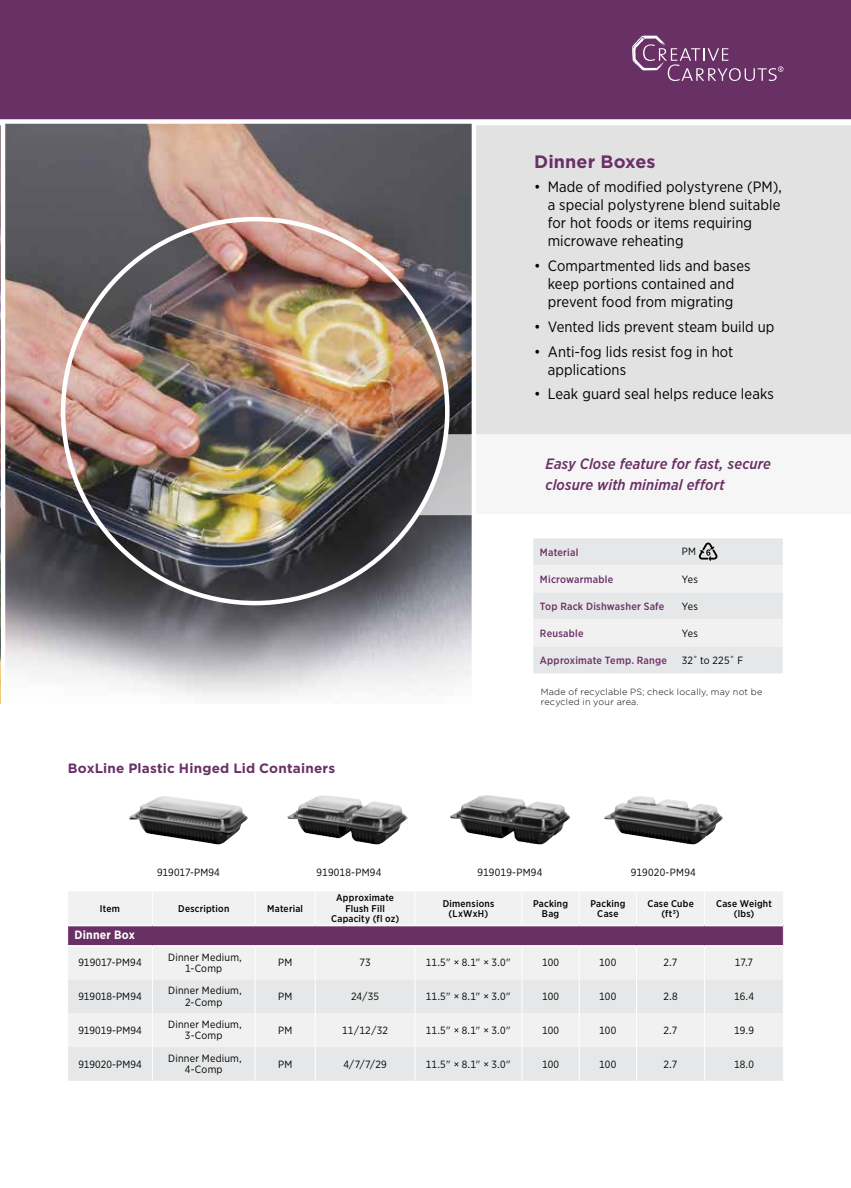
<style>
.page{position:relative;width:851px;height:1188px;background:#fff}
.page>*{position:absolute;margin:0;border:0;box-sizing:border-box;transform-origin:0 0}
.t1{font:700 18px "Gotham";letter-spacing:.005em;color:#693065}
.t2{font:15px/18px "Gotham Narrow";letter-spacing:.005em;color:#000}
.t3{font:italic 500 15px/21px "Gotham Narrow";letter-spacing:.01em;color:#693065}
.t4{font:700 13.5px "Gotham";letter-spacing:.015em;color:#693065}
.t5{font:700 12px "Gotham Narrow";letter-spacing:.02em;color:#fff}
.t6{font:10.5px/11.2px "Gotham Narrow";letter-spacing:.02em;color:#000;text-align:center}
.t7{font:500 10.5px "Gotham Narrow";letter-spacing:.025em;color:#693065}
.t8{font:500 9.75px/10.5px "Gotham Narrow";letter-spacing:.025em;color:#000;text-align:center}
.t9{font:300 9px/9.8px "Gotham";letter-spacing:.025em;color:#000}
</style>
<div class="page">
<div style="left:476px;top:125px;width:374px;height:309px;background:#e2e2e2"></div>
<img style="left:5px;top:124px;width:466px;height:572px">
<svg style="left:418px;top:434px;width:432px;height:81px"></svg>
<svg style="left:0;top:125px;width:1px;height:579px"></svg>
<svg style="left:533px;top:538px;width:249px;height:135px"></svg>
<div style="left:0;top:0;width:850px;height:124px;background:#693065"></div>
<svg style="left:632px;top:36px;width:151px;height:45px;background:#7b4877"></svg>
<img style="left:129px;top:796px;width:119px;height:48px">
<img style="left:287px;top:795px;width:120px;height:49px">
<img style="left:450px;top:795px;width:120px;height:49px">
<img style="left:604px;top:797px;width:119px;height:47px">
<div style="left:68px;top:892px;width:715px;height:88px;background:#f1f1f2"></div>
<div style="left:68px;top:926px;width:715px;height:20px;background:#693065"></div>
<svg style="left:68px;top:980px;width:715px;height:101px;fill:#e6e7e8"></svg>
<hr style="left:152px;top:891px;width:1px;height:34px;background:#fff">
<hr style="left:255px;top:891px;width:1px;height:34px;background:#fff">
<hr style="left:315px;top:891px;width:1px;height:34px;background:#fff">
<hr style="left:414px;top:891px;width:1px;height:34px;background:#fff">
<hr style="left:521px;top:891px;width:1px;height:34px;background:#fff">
<hr style="left:579px;top:891px;width:1px;height:34px;background:#fff">
<hr style="left:636px;top:891px;width:1px;height:34px;background:#fff">
<hr style="left:704px;top:891px;width:1px;height:34px;background:#fff">
<svg style="left:783px;top:926px;width:1px;height:20px"></svg>
<hr style="left:152px;top:947px;width:1px;height:33px;background:#fff">
<hr style="left:255px;top:947px;width:1px;height:33px;background:#fff">
<hr style="left:315px;top:947px;width:1px;height:33px;background:#fff">
<hr style="left:414px;top:947px;width:1px;height:33px;background:#fff">
<hr style="left:521px;top:947px;width:1px;height:33px;background:#fff">
<hr style="left:579px;top:947px;width:1px;height:33px;background:#fff">
<hr style="left:636px;top:947px;width:1px;height:33px;background:#fff">
<hr style="left:704px;top:947px;width:1px;height:33px;background:#fff">
<hr style="left:152px;top:980px;width:1px;height:33px;background:#fff">
<hr style="left:255px;top:980px;width:1px;height:33px;background:#fff">
<hr style="left:315px;top:980px;width:1px;height:33px;background:#fff">
<hr style="left:414px;top:980px;width:1px;height:33px;background:#fff">
<hr style="left:521px;top:980px;width:1px;height:33px;background:#fff">
<hr style="left:579px;top:980px;width:1px;height:33px;background:#fff">
<hr style="left:636px;top:980px;width:1px;height:33px;background:#fff">
<hr style="left:704px;top:980px;width:1px;height:33px;background:#fff">
<hr style="left:152px;top:1013px;width:1px;height:34px;background:#fff">
<hr style="left:255px;top:1013px;width:1px;height:34px;background:#fff">
<hr style="left:315px;top:1013px;width:1px;height:34px;background:#fff">
<hr style="left:414px;top:1013px;width:1px;height:34px;background:#fff">
<hr style="left:521px;top:1013px;width:1px;height:34px;background:#fff">
<hr style="left:579px;top:1013px;width:1px;height:34px;background:#fff">
<hr style="left:636px;top:1013px;width:1px;height:34px;background:#fff">
<hr style="left:704px;top:1013px;width:1px;height:34px;background:#fff">
<hr style="left:152px;top:1047px;width:1px;height:34px;background:#fff">
<hr style="left:255px;top:1047px;width:1px;height:34px;background:#fff">
<hr style="left:315px;top:1047px;width:1px;height:34px;background:#fff">
<hr style="left:414px;top:1047px;width:1px;height:34px;background:#fff">
<hr style="left:521px;top:1047px;width:1px;height:34px;background:#fff">
<hr style="left:579px;top:1047px;width:1px;height:34px;background:#fff">
<hr style="left:636px;top:1047px;width:1px;height:34px;background:#fff">
<hr style="left:704px;top:1047px;width:1px;height:34px;background:#fff">
<hr style="left:68px;top:925px;width:84px;height:1px;background:#fff">
<hr style="left:152px;top:925px;width:103px;height:1px;background:#fff">
<hr style="left:255px;top:925px;width:60px;height:1px;background:#fff">
<hr style="left:315px;top:925px;width:100px;height:1px;background:#fff">
<hr style="left:415px;top:925px;width:107px;height:1px;background:#fff">
<hr style="left:522px;top:925px;width:57px;height:1px;background:#fff">
<hr style="left:579px;top:925px;width:57px;height:1px;background:#fff">
<hr style="left:636px;top:925px;width:68px;height:1px;background:#fff">
<hr style="left:704px;top:925px;width:79px;height:1px;background:#fff">
<hr style="left:68px;top:945px;width:84px;height:2px;background:#fff">
<hr style="left:152px;top:945px;width:103px;height:2px;background:#fff">
<hr style="left:255px;top:945px;width:60px;height:2px;background:#fff">
<hr style="left:315px;top:945px;width:100px;height:2px;background:#fff">
<hr style="left:415px;top:945px;width:107px;height:2px;background:#fff">
<hr style="left:522px;top:945px;width:57px;height:2px;background:#fff">
<hr style="left:579px;top:945px;width:57px;height:2px;background:#fff">
<hr style="left:636px;top:945px;width:68px;height:2px;background:#fff">
<hr style="left:704px;top:945px;width:79px;height:2px;background:#fff">
<h1 class="t1" style="left:534px;top:151px;width:123px">Dinner Boxes</h1>
<h2 class="t2" style="left:547px;top:178px;width:236px;text-indent:-14px">• Made of modified polystyrene (PM), a special polystyrene blend suitable for hot foods or items requiring microwave reheating</h2>
<h2 class="t2" style="left:534px;top:256px;width:218px;text-align:center">• Compartmented lids and bases keep portions contained and prevent food from migrating</h2>
<h2 class="t2" style="left:534px;top:317px;width:242px">• Vented lids prevent steam build up</h2>
<h2 class="t2" style="left:547px;top:342px;width:187px;text-indent:-14px">• Anti-fog lids resist fog in hot applications</h2>
<h2 class="t2" style="left:534px;top:385px;width:241px">• Leak guard seal helps reduce leaks</h2>
<h2 class="t3" style="left:545px;top:453px;width:227px">Easy Close feature for fast, secure closure with minimal effort</h2>
<p class="t4" style="left:68px;top:761px;width:269px">BoxLine Plastic Hinged Lid Containers</p>
<p class="t7" style="left:540px;top:546px;width:40px">Material</p>
<p class="t6" style="left:681px;top:546px;width:16px">PM</p>
<p class="t7" style="left:540px;top:573px;width:75px">Microwarmable</p>
<p class="t6" style="left:681px;top:574px;width:18px">Yes</p>
<p class="t7" style="left:540px;top:600px;width:126px">Top Rack Dishwasher Safe</p>
<p class="t6" style="left:681px;top:601px;width:18px">Yes</p>
<p class="t7" style="left:540px;top:627px;width:45px">Reusable</p>
<p class="t6" style="left:681px;top:628px;width:18px">Yes</p>
<p class="t7" style="left:540px;top:654px;width:129px">Approximate Temp. Range</p>
<p class="t6" style="left:681px;top:655px;width:63px">32˚ to 225˚ F</p>
<p class="t9" style="left:540px;top:687px;width:223px">Made of recyclable PS; check locally, may not be recycled in your area.</p>
<p class="t6" style="left:157px;top:867px;width:64px">919017-PM94</p>
<p class="t6" style="left:316px;top:867px;width:66px">919018-PM94</p>
<p class="t6" style="left:477px;top:867px;width:66px">919019-PM94</p>
<p class="t6" style="left:630px;top:867px;width:67px">919020-PM94</p>
<p class="t8" style="left:100px;top:903px;width:22px">Item</p>
<p class="t8" style="left:178px;top:903px;width:53px">Description</p>
<p class="t8" style="left:267px;top:903px;width:37px">Material</p>
<p class="t8" style="left:331px;top:893px;width:70px">Approximate<br>Flush Fill<br>Capacity (fl oz)</p>
<p class="t8" style="left:442px;top:898px;width:53px">Dimensions (LxWxH)</p>
<p class="t8" style="left:533px;top:898px;width:37px">Packing<br>Bag</p>
<p class="t8" style="left:590px;top:898px;width:37px">Packing<br>Case</p>
<p class="t8" style="left:647px;top:898px;width:48px">Case Cube (ft<sup>3</sup>)</p>
<p class="t8" style="left:716px;top:898px;width:57px">Case Weight (lbs)</p>
<p class="t5" style="left:74px;top:927px;width:62px">Dinner Box</p>
<p class="t6" style="left:78px;top:957px;width:65px">919017-PM94</p>
<p class="t6" style="left:168px;top:951px;width:75px">Dinner Medium,<br>1-Comp</p>
<p class="t6" style="left:278px;top:957px;width:16px">PM</p>
<p class="t6" style="left:359px;top:957px;width:13px">73</p>
<p class="t6" style="left:426px;top:957px;width:87px">11.5" × 8.1" × 3.0"</p>
<p class="t6" style="left:542px;top:957px;width:19px">100</p>
<p class="t6" style="left:599px;top:957px;width:19px">100</p>
<p class="t6" style="left:663px;top:957px;width:15px">2.7</p>
<p class="t6" style="left:734px;top:957px;width:20px">17.7</p>
<p class="t6" style="left:78px;top:991px;width:65px">919018-PM94</p>
<p class="t6" style="left:168px;top:985px;width:75px">Dinner Medium,<br>2-Comp</p>
<p class="t6" style="left:278px;top:991px;width:16px">PM</p>
<p class="t6" style="left:351px;top:991px;width:30px">24/35</p>
<p class="t6" style="left:426px;top:991px;width:87px">11.5" × 8.1" × 3.0"</p>
<p class="t6" style="left:542px;top:991px;width:19px">100</p>
<p class="t6" style="left:599px;top:991px;width:19px">100</p>
<p class="t6" style="left:663px;top:991px;width:16px">2.8</p>
<p class="t6" style="left:734px;top:991px;width:21px">16.4</p>
<p class="t6" style="left:78px;top:1024px;width:65px">919019-PM94</p>
<p class="t6" style="left:168px;top:1019px;width:75px">Dinner Medium,<br>3-Comp</p>
<p class="t6" style="left:278px;top:1024px;width:16px">PM</p>
<p class="t6" style="left:342px;top:1024px;width:48px">11/12/32</p>
<p class="t6" style="left:426px;top:1024px;width:87px">11.5" × 8.1" × 3.0"</p>
<p class="t6" style="left:542px;top:1024px;width:19px">100</p>
<p class="t6" style="left:599px;top:1024px;width:19px">100</p>
<p class="t6" style="left:663px;top:1024px;width:15px">2.7</p>
<p class="t6" style="left:734px;top:1024px;width:21px">19.9</p>
<p class="t6" style="left:78px;top:1058px;width:65px">919020-PM94</p>
<p class="t6" style="left:168px;top:1052px;width:75px">Dinner Medium,<br>4-Comp</p>
<p class="t6" style="left:278px;top:1058px;width:16px">PM</p>
<p class="t6" style="left:343px;top:1058px;width:45px">4/7/7/29</p>
<p class="t6" style="left:426px;top:1058px;width:87px">11.5" × 8.1" × 3.0"</p>
<p class="t6" style="left:542px;top:1058px;width:19px">100</p>
<p class="t6" style="left:599px;top:1058px;width:19px">100</p>
<p class="t6" style="left:663px;top:1058px;width:15px">2.7</p>
<p class="t6" style="left:734px;top:1058px;width:21px">18.0</p>
</div>
